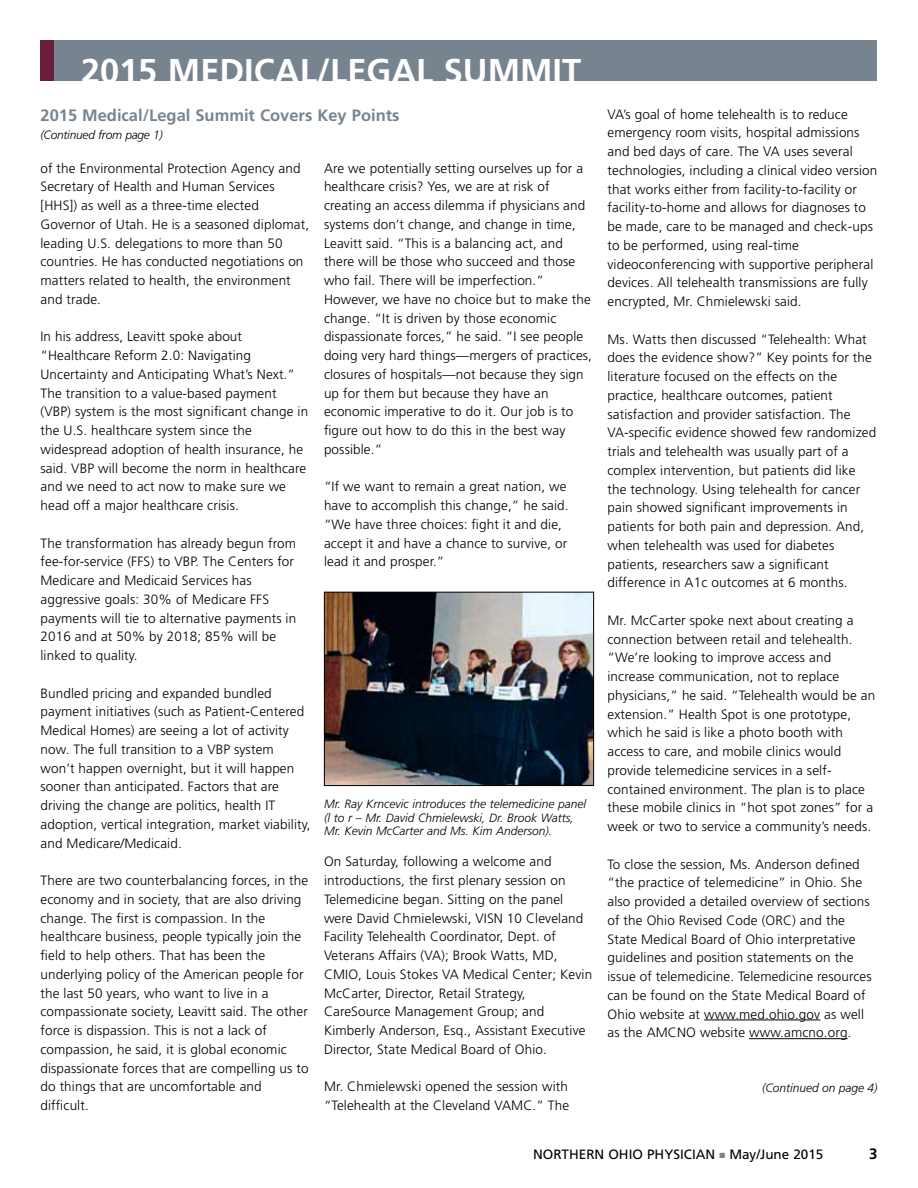
<style>
.page{position:relative;width:918px;height:1188px;background:#fff}
.page>*{position:absolute;margin:0;border:0;box-sizing:border-box;transform-origin:0 0}
.t1{font:700 34.35px "Frutiger";color:#fff}
.t2{font:700 16.5px "Frutiger";color:#77848f}
.t3{font:700 15px "Frutiger";color:#000}
.t4{font:300 13.5px/18.8px "Frutiger";letter-spacing:.01em;color:#000}
.t5{font:13.5px "Frutiger";color:#000}
.t6{font:italic 300 12px/13.5px "Frutiger";color:#000}
.t7{font:italic 300 12px "Frutiger";letter-spacing:-.02em;color:#000}
.s1{color:#77848f}
</style>
<div class="page">
<div style="left:40px;top:40px;width:838px;height:41px;background:#77848f"></div>
<div style="left:40px;top:40px;width:14px;height:41px;background:#6b1d3c"></div>
<hr style="left:704px;top:1020px;width:116px;height:1px;background:#000">
<hr style="left:749px;top:1038px;width:99px;height:1px;background:#000">
<img style="left:326px;top:594px;width:266px;height:190px">
<div style="left:324px;top:592px;width:270px;height:194px;border:1px solid #000"></div>
<h1 class="t1" style="left:81px;top:51px;width:140px">2015 Medical</h1>
<h1 class="t1" style="left:317px;top:51px;width:171px">/Legal Summit</h1>
<p class="t2" style="left:40px;top:105px;width:361px">2015 Medical/Legal Summit Covers Key Points</p>
<p class="t7" style="left:40px;top:128px;width:124px">(Continued from page 1)</p>
<p class="t4" style="left:40px;top:159px;width:270px">of the Environmental Protection Agency and Secretary of Health and Human Services [HHS]) as well as a three-time elected Governor of Utah. He is a seasoned diplomat, leading U.S. delegations to more than 50 countries. He has conducted negotiations on matters related to health, the environment and trade.</p>
<p class="t4" style="left:40px;top:327px;width:269px">In his address, Leavitt spoke about “Healthcare Reform 2.0: Navigating Uncertainty and Anticipating What’s Next.” The transition to a value-based payment (VBP) system is the most significant change in the U.S. healthcare system since the widespread adoption of health insurance, he said. VBP will become the norm in healthcare and we need to act now to make sure we head off a major healthcare crisis.</p>
<p class="t4" style="left:40px;top:534px;width:257px">The transformation has already begun from fee-for-service (FFS) to VBP. The Centers for Medicare and Medicaid Services has aggressive goals: 30% of Medicare FFS payments will tie to alternative payments in 2016 and at 50% by 2018; 85% will be linked to quality.</p>
<p class="t4" style="left:40px;top:684px;width:271px">Bundled pricing and expanded bundled payment initiatives (such as Patient-Centered Medical Homes) are seeing a lot of activity now. The full transition to a VBP system won’t happen overnight, but it will happen sooner than anticipated. Factors that are driving the change are politics, health IT adoption, vertical integration, market viability, and Medicare/Medicaid.</p>
<p class="t4" style="left:40px;top:871px;width:270px">There are two counterbalancing forces, in the economy and in society, that are also driving change. The first is compassion. In the healthcare business, people typically join the field to help others. That has been the underlying policy of the American people for the last 50 years, who want to live in a compassionate society, Leavitt said. The other force is dispassion. This is not a lack of compassion, he said, it is global economic dispassionate forces that are compelling us to do things that are uncomfortable and difficult.</p>
<p class="t4" style="left:324px;top:159px;width:270px">Are we potentially setting ourselves up for a healthcare crisis? Yes, we are at risk of creating an access dilemma if physicians and systems don’t change, and change in time, Leavitt said. “This is a balancing act, and there will be those who succeed and those who fail. There will be imperfection.” However, we have no choice but to make the change. “It is driven by those economic dispassionate forces,” he said. “I see people doing very hard things—mergers of practices, closures of hospitals—not because they sign up for them but because they have an economic imperative to do it. Our job is to figure out how to do this in the best way possible.”</p>
<p class="t4" style="left:324px;top:477px;width:246px">“If we want to remain a great nation, we have to accomplish this change,” he said. “We have three choices: fight it and die, accept it and have a chance to survive, or lead it and prosper.”</p>
<p class="t6" style="left:324px;top:797px;width:264px">Mr. Ray Krncevic introduces the telemedicine panel (l to r – Mr. David Chmielewski, Dr. Brook Watts,<br>Mr. Kevin McCarter and Ms. Kim Anderson).</p>
<p class="t4" style="left:324px;top:852px;width:270px">On Saturday, following a welcome and introductions, the first plenary session on Telemedicine began. Sitting on the panel were David Chmielewski, VISN 10 Cleveland Facility Telehealth Coordinator, Dept. of Veterans Affairs (VA); Brook Watts, MD, CMIO, Louis Stokes VA Medical Center; Kevin McCarter, Director, Retail Strategy, CareSource Management Group; and Kimberly Anderson, Esq., Assistant Executive Director, State Medical Board of Ohio.</p>
<p class="t4" style="left:324px;top:1077px;width:247px">Mr. Chmielewski opened the session with “Telehealth at the Cleveland VAMC.” The</p>
<p class="t4" style="left:608px;top:105px;width:271px">VA’s goal of home telehealth is to reduce emergency room visits, hospital admissions and bed days of care. The VA uses several technologies, including a clinical video version that works either from facility-to-facility or facility-to-home and allows for diagnoses to be made, care to be managed and check-ups to be performed, using real-time videoconferencing with supportive peripheral devices. All telehealth transmissions are fully encrypted, Mr. Chmielewski said.</p>
<p class="t4" style="left:608px;top:330px;width:270px">Ms. Watts then discussed “Telehealth: What does the evidence show?” Key points for the literature focused on the effects on the practice, healthcare outcomes, patient satisfaction and provider satisfaction. The VA-specific evidence showed few randomized trials and telehealth was usually part of a complex intervention, but patients did like the technology. Using telehealth for cancer pain showed significant improvements in patients for both pain and depression. And, when telehealth was used for diabetes patients, researchers saw a significant difference in A1c outcomes at 6 months.</p>
<p class="t4" style="left:608px;top:611px;width:269px">Mr. McCarter spoke next about creating a connection between retail and telehealth. “We’re looking to improve access and increase communication, not to replace physicians,” he said. “Telehealth would be an extension.” Health Spot is one prototype, which he said is like a photo booth with access to care, and mobile clinics would provide telemedicine services in a self&shy;contained environment. The plan is to place these mobile clinics in “hot spot zones” for a week or two to service a community’s needs.</p>
<p class="t4" style="left:608px;top:855px;width:266px">To close the session, Ms. Anderson defined “the practice of telemedicine” in Ohio. She also provided a detailed overview of sections of the Ohio Revised Code (ORC) and the State Medical Board of Ohio interpretative guidelines and position statements on the issue of telemedicine. Telemedicine resources can be found on the State Medical Board of Ohio website at www.med.ohio.gov as well as the AMCNO website www.amcno.org.</p>
<p class="t6" style="left:762px;top:1081px;width:117px">(Continued on page 4)</p>
<p class="t5" style="left:533px;top:1147px;width:148px">NORTHERN OHIO Physician</p>
<p class="t5" style="left:720px;top:1147px;width:106px"><span class="s1">■</span> May/June 2015</p>
<p class="t3" style="left:869px;top:1145px;width:10px">3</p>
</div>
